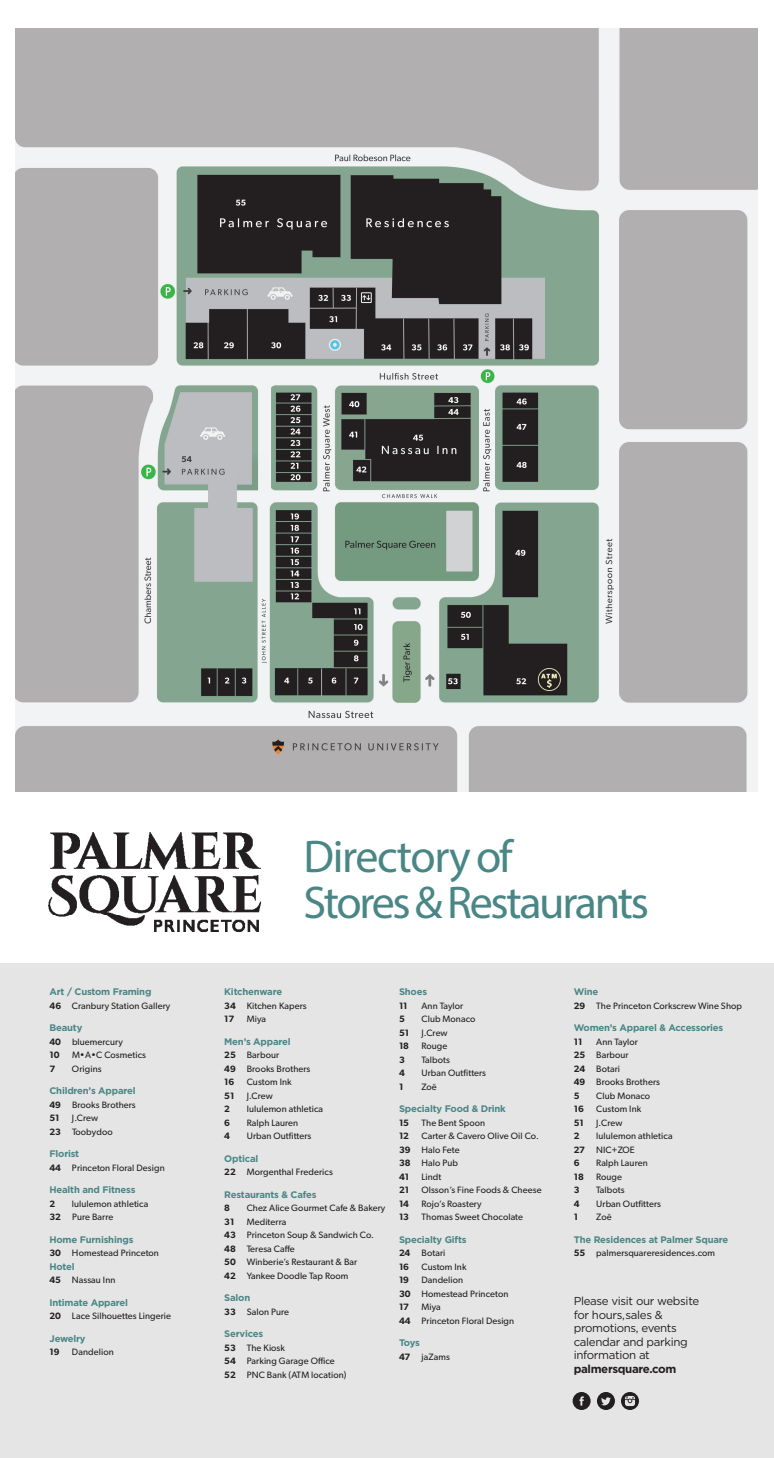
<style>
.page{position:relative;width:774px;height:1458px;background:#fff}
.page>*{position:absolute;margin:0;border:0;box-sizing:border-box;transform-origin:0 0}
.t1{font:46.05px/45.9px "Myriad Pro";letter-spacing:-.05em;color:#498685}
.t2{font:11.5px/13.5px "Gotham";letter-spacing:-.03em;color:#231f20}
.Gib_Bold_Heads{font:700 9.5px "Gotham";letter-spacing:-.02em;color:#498685}
.Gib_Bold_Heads-2{font:9.25px/13.5px "Gibson";letter-spacing:.01em;color:#231f20}
.Gib_Bold_Heads-3{font:600 9.25px "Gibson";color:#231f20}
.s1{font-weight:600}
.s2{font-weight:700}
</style>
<div class="page">
<div style="left:0;top:963px;width:774px;height:495px;background:#e5e5e5"></div>
<svg style="left:573px;top:1392px;width:18px;height:18px"></svg>
<svg style="left:597px;top:1392px;width:18px;height:18px"></svg>
<svg style="left:621px;top:1392px;width:18px;height:18px"></svg>
<img style="left:48px;top:832px;width:213px;height:100px">
<img style="left:16px;top:28px;width:742px;height:764px">
<p class="Gib_Bold_Heads" style="left:50px;top:985px;width:103px">Art / Custom Framing</p>
<p class="Gib_Bold_Heads-2" style="left:50px;top:999px;width:122px"><span class="s1">46</span> Cranbury Station Gallery</p>
<p class="Gib_Bold_Heads" style="left:50px;top:1021px;width:34px">Beauty</p>
<p class="Gib_Bold_Heads-2" style="left:50px;top:1035px;width:75px"><span class="s1">40</span> bluemercury<br><span class="s1">10</span></p>
<p class="Gib_Bold_Heads-2" style="left:72px;top:1048px;width:76px">M•A•C Cosmetics</p>
<p class="Gib_Bold_Heads-3" style="left:50px;top:1063px;width:7px">7</p>
<p class="Gib_Bold_Heads-2" style="left:72px;top:1062px;width:31px">Origins</p>
<p class="Gib_Bold_Heads" style="left:50px;top:1084px;width:88px">Children’s Apparel</p>
<p class="Gib_Bold_Heads-2" style="left:50px;top:1098px;width:88px"><span class="s1">49</span> Brooks Brothers<br><span class="s1">51</span></p>
<p class="Gib_Bold_Heads-2" style="left:50px;top:1111px;width:65px;text-indent:22px">J.Crew<br><span class="s1">23</span> Toobydoo</p>
<p class="Gib_Bold_Heads" style="left:50px;top:1147px;width:31px">Florist</p>
<p class="Gib_Bold_Heads-2" style="left:50px;top:1161px;width:117px"><span class="s1">44</span> Princeton Floral Design</p>
<p class="Gib_Bold_Heads" style="left:50px;top:1183px;width:88px">Health and Fitness</p>
<p class="Gib_Bold_Heads-3" style="left:50px;top:1198px;width:7px">2</p>
<p class="Gib_Bold_Heads-2" style="left:50px;top:1197px;width:100px;text-indent:22px">lululemon athletica<br><span class="s1">32</span> Pure Barre</p>
<p class="Gib_Bold_Heads" style="left:50px;top:1233px;width:85px">Home Furnishings</p>
<p class="Gib_Bold_Heads-2" style="left:50px;top:1246px;width:111px"><span class="s1">30</span> Homestead Princeton</p>
<p class="Gib_Bold_Heads" style="left:50px;top:1260px;width:27px">Hotel</p>
<p class="Gib_Bold_Heads-2" style="left:50px;top:1273px;width:67px"><span class="s1">45</span> Nassau Inn</p>
<p class="Gib_Bold_Heads" style="left:50px;top:1296px;width:80px">Intimate Apparel</p>
<p class="Gib_Bold_Heads-2" style="left:50px;top:1309px;width:123px"><span class="s1">20</span> Lace Silhouettes Lingerie</p>
<p class="Gib_Bold_Heads" style="left:50px;top:1332px;width:38px">Jewelry</p>
<p class="Gib_Bold_Heads-3" style="left:50px;top:1346px;width:12px">19</p>
<p class="Gib_Bold_Heads-2" style="left:72px;top:1345px;width:43px">Dandelion</p>
<p class="t1" style="left:303px;top:833px;width:347px">Directory of<br>Stores &amp; Restaurants</p>
<p class="Gib_Bold_Heads" style="left:224px;top:985px;width:59px">Kitchenware</p>
<p class="Gib_Bold_Heads-2" style="left:224px;top:999px;width:84px"><span class="s1">34</span> Kitchen Kapers<br><span class="s1">17</span></p>
<p class="Gib_Bold_Heads-2" style="left:247px;top:1012px;width:21px">Miya</p>
<p class="Gib_Bold_Heads" style="left:224px;top:1035px;width:68px">Men’s Apparel</p>
<p class="Gib_Bold_Heads-2" style="left:224px;top:1048px;width:88px"><span class="s1">25</span> Barbour<br><span class="s1">49</span> Brooks Brothers<br><span class="s1">16</span></p>
<p class="Gib_Bold_Heads-2" style="left:247px;top:1075px;width:47px">Custom Ink</p>
<p class="Gib_Bold_Heads-3" style="left:224px;top:1090px;width:12px">51</p>
<p class="Gib_Bold_Heads-2" style="left:247px;top:1089px;width:28px">J.Crew</p>
<p class="Gib_Bold_Heads-3" style="left:224px;top:1103px;width:7px">2</p>
<p class="Gib_Bold_Heads-2" style="left:247px;top:1102px;width:78px">lululemon athletica</p>
<p class="Gib_Bold_Heads-3" style="left:224px;top:1117px;width:7px">6</p>
<p class="Gib_Bold_Heads-2" style="left:247px;top:1116px;width:53px">Ralph Lauren</p>
<p class="Gib_Bold_Heads-3" style="left:224px;top:1130px;width:7px">4</p>
<p class="Gib_Bold_Heads-2" style="left:247px;top:1129px;width:66px">Urban Outfitters</p>
<p class="Gib_Bold_Heads" style="left:224px;top:1152px;width:36px">Optical</p>
<p class="Gib_Bold_Heads-2" style="left:224px;top:1165px;width:110px"><span class="s1">22</span> Morgenthal Frederics</p>
<p class="Gib_Bold_Heads" style="left:224px;top:1188px;width:94px">Restaurants &amp; Cafes</p>
<p class="Gib_Bold_Heads-3" style="left:224px;top:1202px;width:7px">8</p>
<p class="Gib_Bold_Heads-2" style="left:247px;top:1201px;width:140px">Chez Alice Gourmet Cafe &amp; Bakery</p>
<p class="Gib_Bold_Heads-3" style="left:224px;top:1216px;width:12px">31</p>
<p class="Gib_Bold_Heads-2" style="left:224px;top:1215px;width:151px;text-indent:22px">Mediterra<br><span class="s1">43</span> Princeton Soup &amp; Sandwich Co.<br><span class="s1">48</span> Teresa Caffe<br><span class="s1">50</span> Winberie’s Restaurant &amp; Bar<br><span class="s1">42</span> Yankee Doodle Tap Room</p>
<p class="Gib_Bold_Heads" style="left:224px;top:1291px;width:28px">Salon</p>
<p class="Gib_Bold_Heads-2" style="left:224px;top:1305px;width:66px"><span class="s1">33</span> Salon Pure</p>
<p class="Gib_Bold_Heads" style="left:224px;top:1327px;width:40px">Services</p>
<p class="Gib_Bold_Heads-2" style="left:224px;top:1341px;width:124px"><span class="s1">53</span> The Kiosk<br><span class="s1">54</span> Parking Garage Office<br><span class="s1">52</span> PNC Bank (ATM location)</p>
<p class="Gib_Bold_Heads" style="left:399px;top:985px;width:30px">Shoes</p>
<p class="Gib_Bold_Heads-3" style="left:399px;top:1000px;width:10px">11</p>
<p class="Gib_Bold_Heads-2" style="left:421px;top:999px;width:43px">Ann Taylor</p>
<p class="Gib_Bold_Heads-3" style="left:399px;top:1013px;width:7px">5</p>
<p class="Gib_Bold_Heads-2" style="left:421px;top:1012px;width:56px">Club Monaco</p>
<p class="Gib_Bold_Heads-3" style="left:399px;top:1027px;width:12px">51</p>
<p class="Gib_Bold_Heads-2" style="left:421px;top:1026px;width:28px">J.Crew</p>
<p class="Gib_Bold_Heads-3" style="left:399px;top:1040px;width:12px">18</p>
<p class="Gib_Bold_Heads-2" style="left:422px;top:1039px;width:27px">Rouge</p>
<p class="Gib_Bold_Heads-3" style="left:399px;top:1054px;width:7px">3</p>
<p class="Gib_Bold_Heads-2" style="left:421px;top:1053px;width:30px">Talbots</p>
<p class="Gib_Bold_Heads-3" style="left:399px;top:1067px;width:7px">4</p>
<p class="Gib_Bold_Heads-2" style="left:421px;top:1066px;width:66px">Urban Outfitters</p>
<p class="Gib_Bold_Heads-3" style="left:399px;top:1081px;width:6px">1</p>
<p class="Gib_Bold_Heads-2" style="left:421px;top:1080px;width:17px">Zoë</p>
<p class="Gib_Bold_Heads" style="left:399px;top:1102px;width:108px">Specialty Food &amp; Drink</p>
<p class="Gib_Bold_Heads-3" style="left:399px;top:1117px;width:12px">15</p>
<p class="Gib_Bold_Heads-2" style="left:421px;top:1116px;width:65px">The Bent Spoon</p>
<p class="Gib_Bold_Heads-3" style="left:399px;top:1130px;width:12px">12</p>
<p class="Gib_Bold_Heads-2" style="left:399px;top:1129px;width:141px;text-indent:22px">Carter &amp; Cavero Olive Oil Co.<br><span class="s1">39</span> Halo Fete<br><span class="s1">38</span> Halo Pub<br><span class="s1">41</span></p>
<p class="Gib_Bold_Heads-2" style="left:421px;top:1170px;width:21px">Lindt</p>
<p class="Gib_Bold_Heads-3" style="left:399px;top:1184px;width:12px">21</p>
<p class="Gib_Bold_Heads-2" style="left:422px;top:1183px;width:122px">Olsson’s Fine Foods &amp; Cheese</p>
<p class="Gib_Bold_Heads-3" style="left:399px;top:1198px;width:12px">14</p>
<p class="Gib_Bold_Heads-2" style="left:422px;top:1197px;width:62px">Rojo’s Roastery</p>
<p class="Gib_Bold_Heads-3" style="left:399px;top:1211px;width:12px">13</p>
<p class="Gib_Bold_Heads-2" style="left:421px;top:1210px;width:103px">Thomas Sweet Chocolate</p>
<p class="Gib_Bold_Heads" style="left:399px;top:1233px;width:69px">Specialty Gifts</p>
<p class="Gib_Bold_Heads-2" style="left:399px;top:1246px;width:48px"><span class="s1">24</span> Botari<br><span class="s1">16</span></p>
<p class="Gib_Bold_Heads-2" style="left:421px;top:1260px;width:47px">Custom Ink</p>
<p class="Gib_Bold_Heads-3" style="left:399px;top:1274px;width:12px">19</p>
<p class="Gib_Bold_Heads-2" style="left:399px;top:1273px;width:111px;text-indent:22px">Dandelion<br><span class="s1">30</span> Homestead Princeton<br><span class="s1">17</span></p>
<p class="Gib_Bold_Heads-2" style="left:399px;top:1300px;width:117px;text-indent:22px">Miya<br><span class="s1">44</span> Princeton Floral Design</p>
<p class="Gib_Bold_Heads" style="left:399px;top:1336px;width:22px">Toys</p>
<p class="Gib_Bold_Heads-2" style="left:399px;top:1350px;width:52px"><span class="s1">47</span> jaZams</p>
<p class="Gib_Bold_Heads" style="left:574px;top:985px;width:26px">Wine</p>
<p class="Gib_Bold_Heads-2" style="left:574px;top:999px;width:170px"><span class="s1">29</span> The Princeton Corkscrew Wine Shop</p>
<p class="Gib_Bold_Heads" style="left:574px;top:1021px;width:151px">Women’s Apparel &amp; Accessories</p>
<p class="Gib_Bold_Heads-3" style="left:574px;top:1036px;width:10px">11</p>
<p class="Gib_Bold_Heads-2" style="left:574px;top:1035px;width:88px;text-indent:22px">Ann Taylor<br><span class="s1">25</span> Barbour<br><span class="s1">24</span> Botari<br><span class="s1">49</span> Brooks Brothers<br><span class="s1">5</span></p>
<p class="Gib_Bold_Heads-2" style="left:596px;top:1089px;width:56px">Club Monaco</p>
<p class="Gib_Bold_Heads-3" style="left:574px;top:1103px;width:12px">16</p>
<p class="Gib_Bold_Heads-2" style="left:596px;top:1102px;width:47px">Custom Ink</p>
<p class="Gib_Bold_Heads-3" style="left:574px;top:1117px;width:12px">51</p>
<p class="Gib_Bold_Heads-2" style="left:596px;top:1116px;width:28px">J.Crew</p>
<p class="Gib_Bold_Heads-3" style="left:574px;top:1130px;width:7px">2</p>
<p class="Gib_Bold_Heads-2" style="left:574px;top:1129px;width:100px;text-indent:22px">lululemon athletica<br><span class="s1">27</span> NIC+ZOE<br><span class="s1">6</span></p>
<p class="Gib_Bold_Heads-2" style="left:596px;top:1156px;width:53px">Ralph Lauren</p>
<p class="Gib_Bold_Heads-3" style="left:574px;top:1171px;width:12px">18</p>
<p class="Gib_Bold_Heads-2" style="left:596px;top:1170px;width:27px">Rouge</p>
<p class="Gib_Bold_Heads-3" style="left:574px;top:1184px;width:7px">3</p>
<p class="Gib_Bold_Heads-2" style="left:596px;top:1183px;width:30px">Talbots</p>
<p class="Gib_Bold_Heads-3" style="left:574px;top:1198px;width:7px">4</p>
<p class="Gib_Bold_Heads-2" style="left:596px;top:1197px;width:66px">Urban Outfitters</p>
<p class="Gib_Bold_Heads-3" style="left:574px;top:1211px;width:6px">1</p>
<p class="Gib_Bold_Heads-2" style="left:596px;top:1210px;width:17px">Zoë</p>
<p class="Gib_Bold_Heads" style="left:574px;top:1233px;width:156px">The Residences at Palmer Square</p>
<p class="Gib_Bold_Heads-2" style="left:574px;top:1246px;width:143px"><span class="s1">55</span> palmersquareresidences.com</p>
<p class="t2" style="left:574px;top:1294px;width:127px">Please visit our website for hours, sales &amp; promotions, events calendar and parking information at <span class="s2">palmersquare.com</span></p>
</div>
